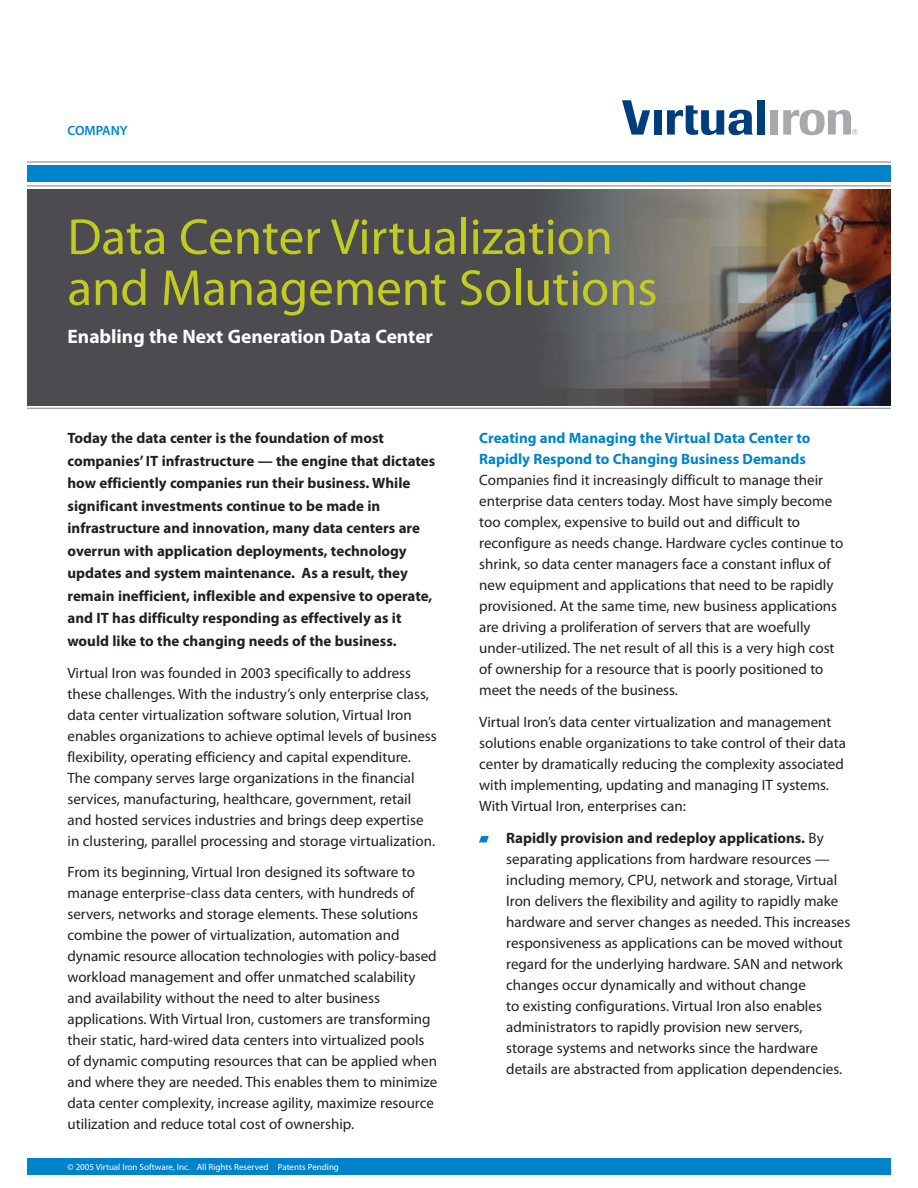
<style>
.page{position:relative;width:918px;height:1188px;background:#fff}
.page>*{position:absolute;margin:0;border:0;box-sizing:border-box;transform-origin:0 0}
.t1{font:51px/51px "Myriad Pro";color:#c2cb20}
.t2{font:700 19.5px "Myriad Pro";color:#fff}
.t3{font:15px/21px "Myriad Pro";color:#231f20}
.t4{font:700 15px/22.5px "Myriad Pro";color:#231f20}
.t5{font:700 15px/21px "Myriad Pro";color:#0083ca}
.t6{font:600 13.5px "Myriad Pro";letter-spacing:-.005em;color:#0083ca}
.t7{font:9px "Myriad Pro";color:#fff}
.s1{font-weight:700}
</style>
<div class="page">
<div style="left:654px;top:110px;width:8px;height:25px;background:#003d7d"></div>
<div style="left:770px;top:110px;width:8px;height:25px;background:#a7a9ac"></div>
<svg style="left:667px;top:105px;width:86px;height:30px"></svg>
<div style="left:757px;top:100px;width:8px;height:35px;background:#003d7d"></div>
<svg style="left:622px;top:100px;width:28px;height:35px"></svg>
<svg style="left:783px;top:110px;width:75px;height:25px"></svg>
<hr style="left:27px;top:161px;width:864px;height:2px;background:#a7a9ac">
<hr style="left:27px;top:185px;width:864px;height:2px;background:#a7a9ac">
<hr style="left:27px;top:408px;width:864px;height:1px;background:#a7a9ac">
<div style="left:27px;top:165px;width:864px;height:17px;background:#0083ca"></div>
<img style="left:27px;top:189px;width:864px;height:216px">
<div style="left:27px;top:1158px;width:864px;height:16px;background:#0083ca"></div>
<svg style="left:479px;top:836px;width:10px;height:6px"></svg>
<p class="t6" style="left:68px;top:126px;width:62px">COMPANY</p>
<h1 class="t1" style="left:68px;top:215px;width:592px">Data Center Virtualization and Management Solutions</h1>
<h2 class="t2" style="left:68px;top:329px;width:367px">Enabling the Next Generation Data Center</h2>
<p class="t4" style="left:68px;top:428px;width:369px">Today the data center is the foundation of most companies’ IT infrastructure — the engine that dictates how efficiently companies run their business. While significant investments continue to be made in infrastructure and innovation, many data centers are overrun with application deployments, technology updates and system maintenance. As a result, they remain inefficient, inflexible and expensive to operate, and IT has difficulty responding as effectively as it would like to the changing needs of the business.</p>
<p class="t3" style="left:68px;top:663px;width:371px">Virtual Iron was founded in 2003 specifically to address these challenges. With the industry’s only enterprise class, data center virtualization software solution, Virtual Iron enables organizations to achieve optimal levels of business flexibility, operating efficiency and capital expenditure.<br>The company serves large organizations in the financial services, manufacturing, healthcare, government, retail and hosted services industries and brings deep expertise in clustering, parallel processing and storage virtualization.</p>
<p class="t3" style="left:68px;top:863px;width:371px">From its beginning, Virtual Iron designed its software to manage enterprise-class data centers, with hundreds of servers, networks and storage elements. These solutions combine the power of virtualization, automation and dynamic resource allocation technologies with policy-based workload management and offer unmatched scalability and availability without the need to alter business applications. With Virtual Iron, customers are transforming their static, hard-wired data centers into virtualized pools of dynamic computing resources that can be applied when and where they are needed. This enables them to minimize data center complexity, increase agility, maximize resource utilization and reduce total cost of ownership.</p>
<p class="t7" style="left:68px;top:1163px;width:273px">© 2005 Virtual Iron Software, Inc. All Rights Reserved Patents Pending</p>
<p class="t5" style="left:479px;top:429px;width:333px">Creating and Managing the Virtual Data Center to<br>Rapidly Respond to Changing Business Demands</p>
<p class="t3" style="left:479px;top:471px;width:366px">Companies find it increasingly difficult to manage their enterprise data centers today. Most have simply become too complex, expensive to build out and difficult to reconfigure as needs change. Hardware cycles continue to shrink, so data center managers face a constant influx of new equipment and applications that need to be rapidly provisioned. At the same time, new business applications are driving a proliferation of servers that are woefully under-utilized. The net result of all this is a very high cost of ownership for a resource that is poorly positioned to meet the needs of the business.</p>
<p class="t3" style="left:479px;top:713px;width:368px">Virtual Iron’s data center virtualization and management solutions enable organizations to take control of their data center by dramatically reducing the complexity associated with implementing, updating and managing IT systems.<br>With Virtual Iron, enterprises can:</p>
<p class="t3" style="left:506px;top:829px;width:346px"><span class="s1">Rapidly provision and redeploy applications.</span> By separating applications from hardware resources — including memory, CPU, network and storage, Virtual Iron delivers the flexibility and agility to rapidly make hardware and server changes as needed. This increases responsiveness as applications can be moved without regard for the underlying hardware. SAN and network changes occur dynamically and without change<br>to existing configurations. Virtual Iron also enables administrators to rapidly provision new servers, storage systems and networks since the hardware details are abstracted from application dependencies.</p>
</div>
